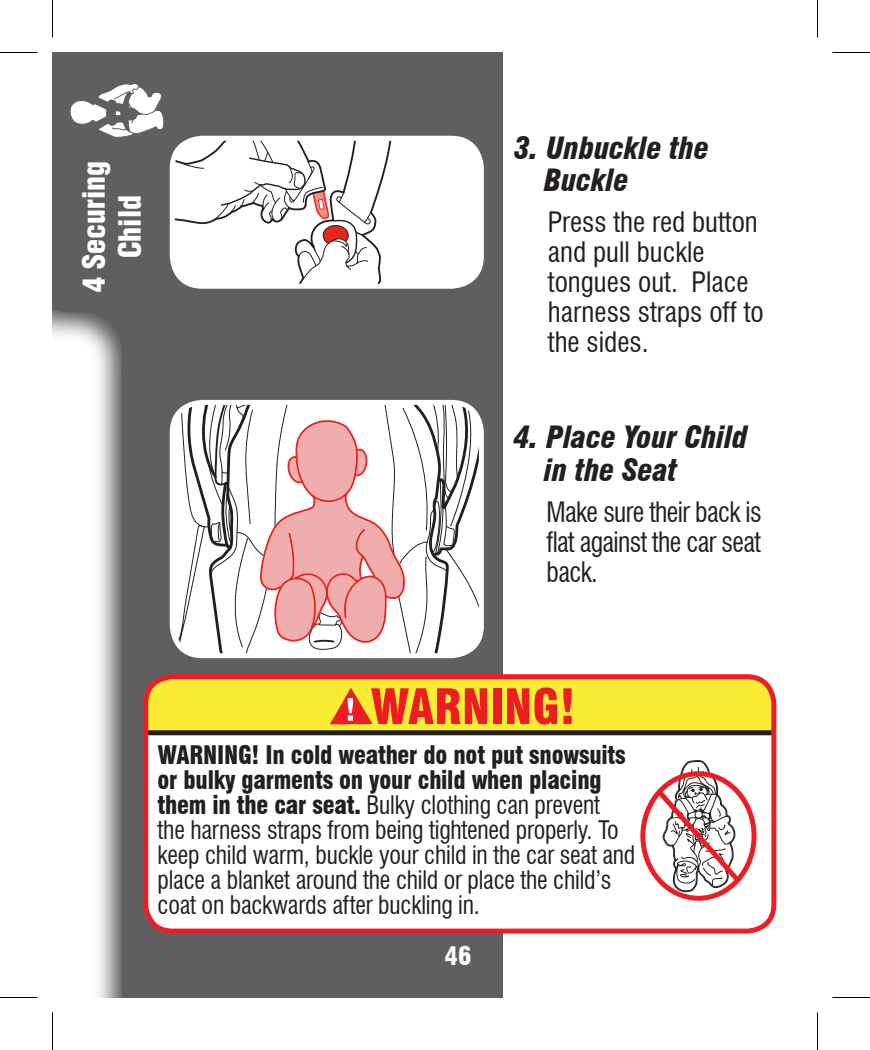
<style>
.page{position:relative;width:870px;height:1050px;background:#fff}
.page>*{position:absolute;margin:0;border:0;box-sizing:border-box;transform-origin:0 0}
.t1{font:italic 900 condensed 30px/32.5px "Swiss 721 BT";letter-spacing:-.005em;color:#231f20}
.t2{font:30px/36px "Switzerland Cond Black Plain";color:#fff;text-align:center}
.t3{font:condensed 27.5px/30px "Swiss 721 BT";color:#231f20}
.t4{font:condensed 27.5px/30px "Swiss 721 BT";color:#231f20;text-align:justify;scale:.95 1}
.t5{font:condensed 25px/25px "Swiss 721 BT";letter-spacing:-.01em;color:#231f20;scale:.96 1}
.t6{font:900 condensed 25px "Swiss 721 BT";color:#fff}
.s1{font-weight:900}
</style>
<div class="page">
<svg style="left:52px;top:52px;width:451px;height:946px;fill:#5f5f62"></svg>
<div style="left:172px;top:138px;width:309px;height:148px;background:#fff;border-radius:30px"></div>
<svg style="left:69px;top:82px;width:334px;height:204px"></svg>
<div style="left:170px;top:136px;width:314px;height:153px;border:5px solid #fff;border-radius:30px"></div>
<svg style="left:173px;top:402px;width:308px;height:254px"></svg>
<svg style="left:200px;top:402px;width:281px;height:250px"></svg>
<svg style="left:234px;top:407px;width:196px;height:245px"></svg>
<div style="left:170px;top:400px;width:314px;height:258px;border:5px solid #fff;border-radius:30px"></div>
<div style="left:146px;top:677px;width:628px;height:254px;background:#fff;border-radius:27px"></div>
<svg style="left:146px;top:677px;width:624px;height:58px;background:#e4b92f"></svg>
<div style="left:143px;top:674px;width:633px;height:260px;border:5px solid #ee1d23;border-radius:27px"></div>
<div style="left:640px;top:771px;width:117px;height:130px;border:5px solid #ee1d23;border-radius:50%"></div>
<svg style="left:651px;top:760px;width:95px;height:132px"></svg>
<hr style="left:0;top:52px;width:38px;height:1px;background:#000">
<hr style="left:832px;top:52px;width:38px;height:1px;background:#000">
<hr style="left:0;top:997px;width:38px;height:1px;background:#000">
<hr style="left:832px;top:997px;width:38px;height:1px;background:#000">
<hr style="left:52px;top:0;width:1px;height:38px;background:#000">
<hr style="left:52px;top:1012px;width:1px;height:38px;background:#000">
<hr style="left:817px;top:0;width:1px;height:38px;background:#000">
<hr style="left:817px;top:1012px;width:1px;height:38px;background:#000">
<p class="t2" style="left:75px;top:292px;width:132px;rotate:-90deg">4 Securing<br>Child</p>
<p class="t1" style="left:544px;top:131px;width:167px;text-indent:-30px">3. Unbuckle the<br>Buckle</p>
<p class="t3" style="left:548px;top:207px;width:217px">Press the red button and pull buckle tongues out. Place harness straps off to the sides.</p>
<p class="t1" style="left:544px;top:421px;width:205px;text-indent:-30px">4. Place Your Child in the Seat</p>
<p class="t4" style="left:547px;top:497px;width:228px">Make sure their back is flat against the car seat back.</p>
<p class="t5" style="left:158px;top:742px;width:499px"><span class="s1">WARNING! In cold weather do not put snowsuits or bulky garments on your child when placing them in the car seat.</span> Bulky clothing can prevent<br>the harness straps from being tightened properly. To keep child warm, buckle your child in the car seat and place a blanket around the child or place the child’s coat on backwards after buckling in.</p>
<p class="t6" style="left:445px;top:941px;width:28px">46</p>
</div>
